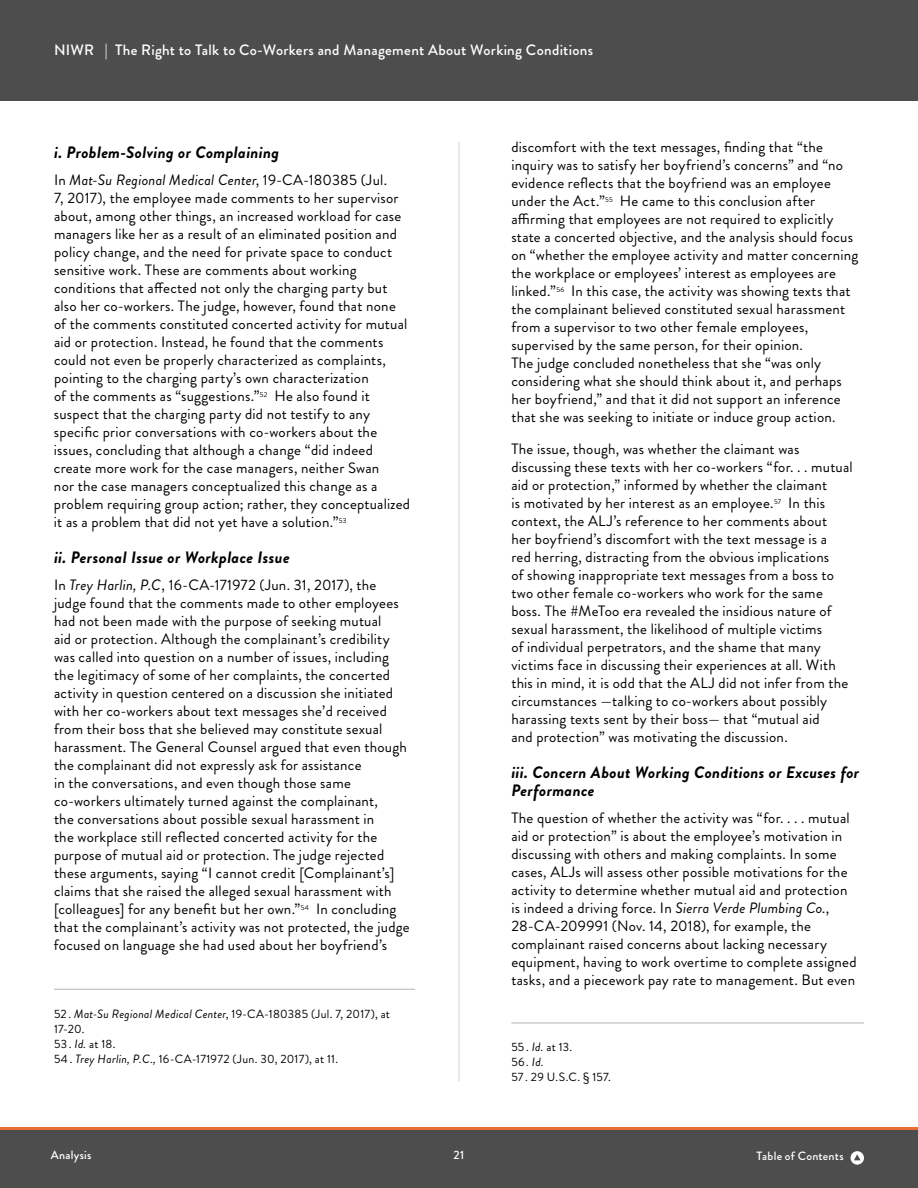
<style>
.page{position:relative;width:918px;height:1188px;background:#fff}
.page>*{position:absolute;margin:0;border:0;box-sizing:border-box;transform-origin:0 0}
.Romn_Inset{font:italic 700 16.5px/18px "Brandon Grotesque";letter-spacing:.02em;color:#000}
.Paragraph_-_NIWR{font:15px/18px "Brandon Grotesque";letter-spacing:.015em;color:#000}
.t1{font:500 15px "Brandon Grotesque";letter-spacing:.02em;color:#fff}
.Footnotes_NIWR{font:12px/15px "Brandon Grotesque";letter-spacing:.02em;color:#000}
.t2{font:500 12px "Brandon Grotesque";letter-spacing:.025em;color:#fff}
.Footnotes_NIWR-2{font:italic 12px "Brandon Grotesque";color:#000}
.s1{font-style:italic}
.s2{font-style:normal}
</style>
<div class="page">
<hr style="left:459px;top:142px;width:1px;height:939px;background:#d1d3d4">
<div style="left:0;top:0;width:918px;height:100px;background:#4d4d4d"></div>
<hr style="left:54px;top:989px;width:361px;height:1px;background:#b3b3b3">
<hr style="left:511px;top:1023px;width:353px;height:1px;background:#b3b3b3">
<div style="left:0;top:1130px;width:918px;height:58px;background:#4d4d4d"></div>
<hr style="left:0;top:1127px;width:918px;height:3px;background:#e76e34">
<svg style="left:851px;top:1151px;width:13px;height:14px"></svg>
<svg style="left:854px;top:1154px;width:7px;height:6px"></svg>
<p class="t1" style="left:54px;top:39px;width:541px">NIWR | The Right to Talk to Co-Workers and Management About Working Conditions</p>
<p class="Romn_Inset" style="left:54px;top:143px;width:227px">i. Problem-Solving or Complaining</p>
<p class="Paragraph_-_NIWR" style="left:54px;top:171px;width:358px">In <span class="s1">Mat-Su Regional Medical Center</span>, 19-CA-180385 (Jul.<br>7, 2017), the employee made comments to her supervisor about, among other things, an increased workload for case managers like her as a result of an eliminated position and policy change, and the need for private space to conduct sensitive work. These are comments about working conditions that affected not only the charging party but also her co-workers. The judge, however, found that none of the comments constituted concerted activity for mutual aid or protection. Instead, he found that the comments could not even be properly characterized as complaints, pointing to the charging party’s own characterization<br>of the comments as “suggestions.”<sup>52</sup> He also found it suspect that the charging party did not testify to any specific prior conversations with co-workers about the issues, concluding that although a change “did indeed create more work for the case managers, neither Swan<br>nor the case managers conceptualized this change as a problem requiring group action; rather, they conceptualized it as a problem that did not yet have a solution.”<sup>53</sup></p>
<p class="Romn_Inset" style="left:54px;top:548px;width:237px">ii. Personal Issue or Workplace Issue</p>
<p class="Paragraph_-_NIWR" style="left:54px;top:576px;width:357px">In <span class="s1">Trey Harlin, P.C</span>, 16-CA-171972 (Jun. 31, 2017), the judge found that the comments made to other employees had not been made with the purpose of seeking mutual<br>aid or protection. Although the complainant’s credibility was called into question on a number of issues, including the legitimacy of some of her complaints, the concerted activity in question centered on a discussion she initiated with her co-workers about text messages she’d received from their boss that she believed may constitute sexual harassment. The General Counsel argued that even though the complainant did not expressly ask for assistance<br>in the conversations, and even though those same co-workers ultimately turned against the complainant,<br>the conversations about possible sexual harassment in<br>the workplace still reflected concerted activity for the purpose of mutual aid or protection. The judge rejected these arguments, saying “I cannot credit [Complainant’s] claims that she raised the alleged sexual harassment with [colleagues] for any benefit but her own.”<sup>54</sup> In concluding that the complainant’s activity was not protected, the judge focused on language she had used about her boyfriend’s</p>
<p class="Footnotes_NIWR" style="left:54px;top:1006px;width:338px">52 . <span class="s1">Mat-Su Regional Medical Center</span>, 19-CA-180385 (Jul. 7, 2017), at<br>17-20.</p>
<p class="Footnotes_NIWR" style="left:54px;top:1036px;width:63px">53 . <span class="s1">Id.</span> at 18.</p>
<p class="Footnotes_NIWR" style="left:54px;top:1051px;width:286px">54. <span class="s1">Trey Harlin, P.C.,</span> 16-CA-171972 (Jun. 30, 2017), at 11.</p>
<p class="Paragraph_-_NIWR" style="left:511px;top:138px;width:348px">discomfort with the text messages, finding that “the inquiry was to satisfy her boyfriend’s concerns” and “no evidence reflects that the boyfriend was an employee under the Act.”<sup>55</sup> He came to this conclusion after affirming that employees are not required to explicitly state a concerted objective, and the analysis should focus on “whether the employee activity and matter concerning the workplace or employees’ interest as employees are linked.”<sup>56</sup> In this case, the activity was showing texts that the complainant believed constituted sexual harassment from a supervisor to two other female employees, supervised by the same person, for their opinion.<br>The judge concluded nonetheless that she “was only considering what she should think about it, and perhaps her boyfriend,” and that it did not support an inference that she was seeking to initiate or induce group action.</p>
<p class="Paragraph_-_NIWR" style="left:511px;top:440px;width:343px">The issue, though, was whether the claimant was discussing these texts with her co-workers “for. . . mutual aid or protection,” informed by whether the claimant<br>is motivated by her interest as an employee.<sup>57</sup> In this context, the ALJ’s reference to her comments about<br>her boyfriend’s discomfort with the text message is a<br>red herring, distracting from the obvious implications<br>of showing inappropriate text messages from a boss to two other female co-workers who work for the same boss. The #MeToo era revealed the insidious nature of sexual harassment, the likelihood of multiple victims<br>of individual perpetrators, and the shame that many victims face in discussing their experiences at all. With this in mind, it is odd that the ALJ did not infer from the circumstances —talking to co-workers about possibly harassing texts sent by their boss— that “mutual aid<br>and protection” was motivating the discussion.</p>
<p class="Romn_Inset" style="left:511px;top:763px;width:349px">iii. Concern About Working Conditions or Excuses for<br>Performance</p>
<p class="Paragraph_-_NIWR" style="left:511px;top:809px;width:347px">The question of whether the activity was “for. . . . mutual aid or protection” is about the employee’s motivation in discussing with others and making complaints. In some cases, ALJs will assess other possible motivations for the activity to determine whether mutual aid and protection is indeed a driving force. In <span class="s1">Sierra Verde Plumbing Co.</span>, 28-CA-209991 (Nov. 14, 2018), for example, the complainant raised concerns about lacking necessary equipment, having to work overtime to complete assigned tasks, and a piecework pay rate to management. But even</p>
<p class="Footnotes_NIWR" style="left:511px;top:1040px;width:62px">55 . <span class="s1">Id.</span> at 13.</p>
<p class="Footnotes_NIWR-2" style="left:511px;top:1054px;width:34px"><span class="s2">56</span> . Id.</p>
<p class="Footnotes_NIWR" style="left:511px;top:1070px;width:101px">57 . 29 U.S.C. § 157.</p>
<p class="t2" style="left:51px;top:1147px;width:42px">Analysis</p>
<p class="t2" style="left:454px;top:1146px;width:12px">21</p>
<p class="t2" style="left:757px;top:1148px;width:89px">Table of Contents</p>
</div>
